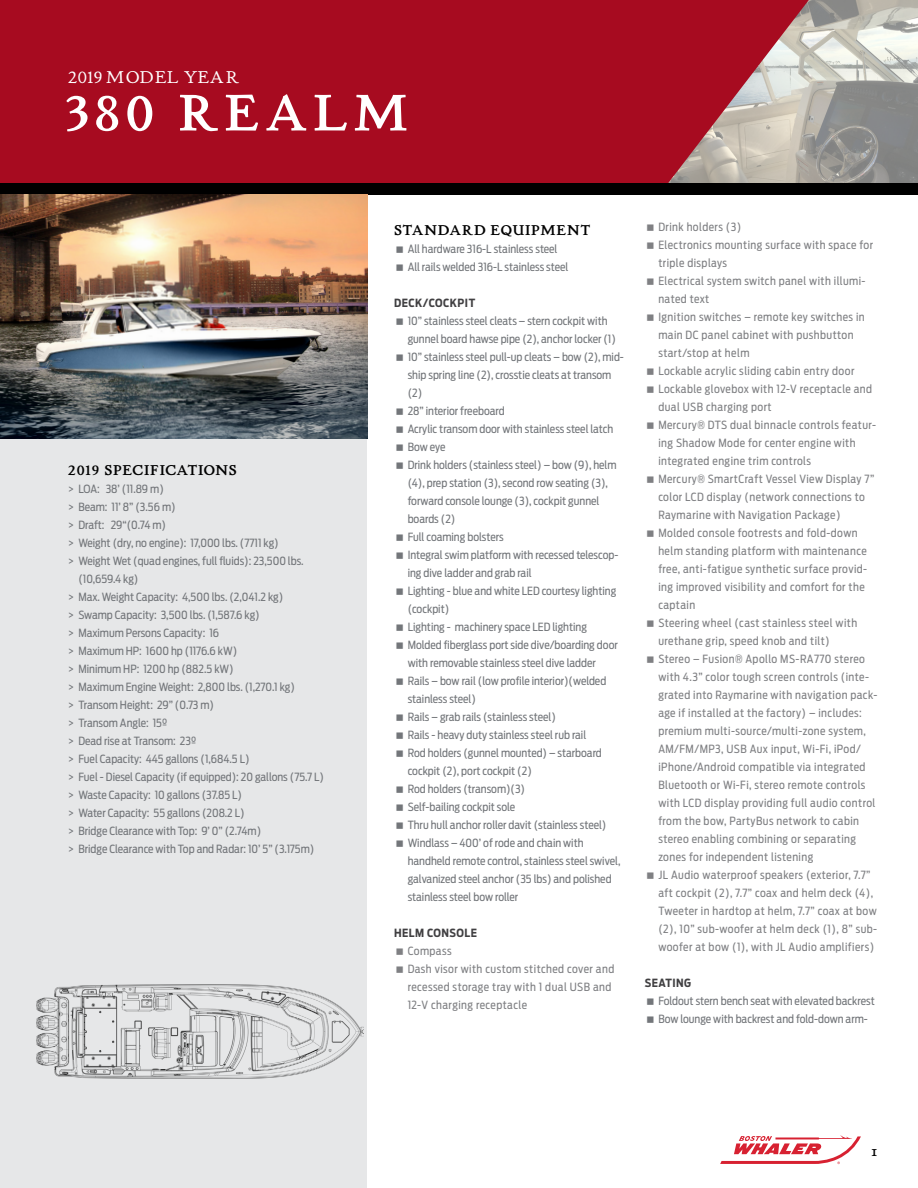
<style>
.page{position:relative;width:918px;height:1188px;background:#fff}
.page>*{position:absolute;margin:0;border:0;box-sizing:border-box;transform-origin:0 0}
.t1{font:700 54px "Stickley Text Pro Next";letter-spacing:.1em;color:#fff}
.t2{font:18px "Stickley Text Pro Next";letter-spacing:.02em;color:#fff}
.t3{font:18px "Stickley Text Pro Next";color:#000}
.t4{font:700 15px "Stickley Text Pro Next";letter-spacing:.05em;color:#000}
.t5{font:11.25px/18px "Antenna Cond";color:#73767a}
.t6{font:11.25px/18px "Antenna Cond";letter-spacing:.04em;color:#7f8083}
.t7{font:700 11.25px "Antenna Cond";letter-spacing:.04em;color:#414042}
</style>
<div class="page">
<img style="left:819px;top:0;width:99px;height:183px">
<svg style="left:720px;top:1135px;width:141px;height:29px"></svg>
<svg style="left:0;top:0;width:819px;height:183px;background:#aa1d2f"></svg>
<div style="left:0;top:183px;width:918px;height:12px;background:#000"></div>
<div style="left:0;top:439px;width:367px;height:749px;background:#e6e7e8"></div>
<img style="left:0;top:194px;width:368px;height:245px">
<img style="left:36px;top:984px;width:328px;height:94px">
<h2 class="t2" style="left:68px;top:65px;width:173px">2019 MODEL YEAR</h2>
<h1 class="t1" style="left:65px;top:82px;width:345px">380 REALM</h1>
<h3 class="t4" style="left:68px;top:461px;width:171px">2019 SPECIFICATIONS</h3>
<p class="t5" style="left:68px;top:480px;width:97px">&gt; LOA: 38’ (11.89 m)</p>
<p class="t5" style="left:68px;top:498px;width:109px">&gt; Beam: 11’ 8” (3.56 m)</p>
<p class="t5" style="left:68px;top:516px;width:100px">&gt; Draft: 29“(0.74 m)</p>
<p class="t5" style="left:68px;top:534px;width:212px">&gt; Weight (dry, no engine): 17,000 lbs. (7711 kg)</p>
<p class="t5" style="left:68px;top:552px;width:237px">&gt; Weight Wet (quad engines, full fluids): 23,500 lbs.</p>
<p class="t5" style="left:78px;top:570px;width:61px">(10,659.4 kg)</p>
<p class="t5" style="left:68px;top:588px;width:217px">&gt; Max. Weight Capacity: 4,500 lbs. (2,041.2 kg)</p>
<p class="t5" style="left:68px;top:606px;width:193px">&gt; Swamp Capacity: 3,500 lbs. (1,587.6 kg)</p>
<p class="t5" style="left:68px;top:624px;width:153px">&gt; Maximum Persons Capacity: 16</p>
<p class="t5" style="left:68px;top:642px;width:171px">&gt; Maximum HP: 1600 hp (1176.6 kW)</p>
<p class="t5" style="left:68px;top:660px;width:167px">&gt; Minimum HP: 1200 hp (882.5 kW)</p>
<p class="t5" style="left:68px;top:678px;width:228px">&gt; Maximum Engine Weight: 2,800 lbs. (1,270.1 kg)</p>
<p class="t5" style="left:68px;top:696px;width:148px">&gt; Transom Height: 29” (0.73 m)</p>
<p class="t5" style="left:68px;top:714px;width:101px">&gt; Transom Angle: 15º</p>
<p class="t5" style="left:68px;top:732px;width:130px">&gt; Dead rise at Transom: 23º</p>
<p class="t5" style="left:68px;top:750px;width:183px">&gt; Fuel Capacity: 445 gallons (1,684.5 L)</p>
<p class="t5" style="left:68px;top:768px;width:257px">&gt; Fuel - Diesel Capacity (if equipped): 20 gallons (75.7 L)</p>
<p class="t5" style="left:68px;top:786px;width:176px">&gt; Waste Capacity: 10 gallons (37.85 L)</p>
<p class="t5" style="left:68px;top:804px;width:178px">&gt; Water Capacity: 55 gallons (208.2 L)</p>
<p class="t5" style="left:68px;top:822px;width:195px">&gt; Bridge Clearance with Top: 9’ 0” (2.74m)</p>
<p class="t5" style="left:68px;top:840px;width:248px">&gt; Bridge Clearance with Top and Radar: 10’ 5” (3.175m)</p>
<h3 class="t4" style="left:394px;top:221px;width:198px">STANDARD EQUIPMENT</h3>
<p class="t5" style="left:408px;top:240px;width:162px">All hardware 316-L stainless steel<br>All rails welded 316-L stainless steel</p>
<p class="t7" style="left:394px;top:296px;width:83px">DECK/COCKPIT</p>
<p class="t5" style="left:408px;top:312px;width:218px">10” stainless steel cleats – stern cockpit with gunnel board hawse pipe (2), anchor locker (1)<br>10” stainless steel pull-up cleats – bow (2), mid&shy;ship spring line (2), crosstie cleats at transom (2)<br>28” interior freeboard<br>Acrylic transom door with stainless steel latch Bow eye<br>Drink holders (stainless steel) – bow (9), helm (4), prep station (3), second row seating (3), forward console lounge (3), cockpit gunnel boards (2)<br>Full coaming bolsters<br>Integral swim platform with recessed telescop&shy;ing dive ladder and grab rail<br>Lighting - blue and white LED courtesy lighting (cockpit)<br>Lighting - machinery space LED lighting<br>Molded fiberglass port side dive/boarding door with removable stainless steel dive ladder<br>Rails – bow rail (low profile interior)(welded stainless steel)<br>Rails – grab rails (stainless steel)<br>Rails - heavy duty stainless steel rub rail<br>Rod holders (gunnel mounted) – starboard cockpit (2), port cockpit (2)<br>Rod holders (transom)(3)<br>Self-bailing cockpit sole<br>Thru hull anchor roller davit (stainless steel)<br>Windlass – 400’ of rode and chain with handheld remote control, stainless steel swivel, galvanized steel anchor (35 lbs) and polished stainless steel bow roller</p>
<p class="t7" style="left:394px;top:926px;width:84px">HELM CONSOLE</p>
<p class="t6" style="left:408px;top:942px;width:208px">Compass<br>Dash visor with custom stitched cover and recessed storage tray with 1 dual USB and<br>12-V charging receptacle</p>
<p class="t6" style="left:658px;top:218px;width:221px">Drink holders (3)<br>Electronics mounting surface with space for triple displays<br>Electrical system switch panel with illumi&shy;nated text<br>Ignition switches – remote key switches in main DC panel cabinet with pushbutton start/stop at helm<br>Lockable acrylic sliding cabin entry door Lockable glovebox with 12-V receptacle and dual USB charging port<br>Mercury® DTS dual binnacle controls featur&shy;ing Shadow Mode for center engine with integrated engine trim controls<br>Mercury® SmartCraft Vessel View Display 7” color LCD display (network connections to Raymarine with Navigation Package)<br>Molded console footrests and fold-down helm standing platform with maintenance free, anti-fatigue synthetic surface provid&shy;ing improved visibility and comfort for the captain<br>Steering wheel (cast stainless steel with urethane grip, speed knob and tilt)<br>Stereo – Fusion® Apollo MS-RA770 stereo with 4.3” color tough screen controls (inte&shy;grated into Raymarine with navigation pack&shy;age if installed at the factory) – includes: premium multi-source/multi-zone system, AM/FM/MP3, USB Aux input, Wi-Fi, iPod/ iPhone/Android compatible via integrated Bluetooth or Wi-Fi, stereo remote controls with LCD display providing full audio control from the bow, PartyBus network to cabin stereo enabling combining or separating zones for independent listening<br>JL Audio waterproof speakers (exterior, 7.7” aft cockpit (2), 7.7” coax and helm deck (4), Tweeter in hardtop at helm, 7.7” coax at bow (2), 10” sub-woofer at helm deck (1), 8” sub&shy;woofer at bow (1), with JL Audio amplifiers)</p>
<p class="t7" style="left:645px;top:977px;width:48px">SEATING</p>
<p class="t5" style="left:658px;top:992px;width:218px">Foldout stern bench seat with elevated backrest<br>Bow lounge with backrest and fold-down arm-</p>
<h2 class="t3" style="left:871px;top:1138px;width:8px">1</h2>
</div>
